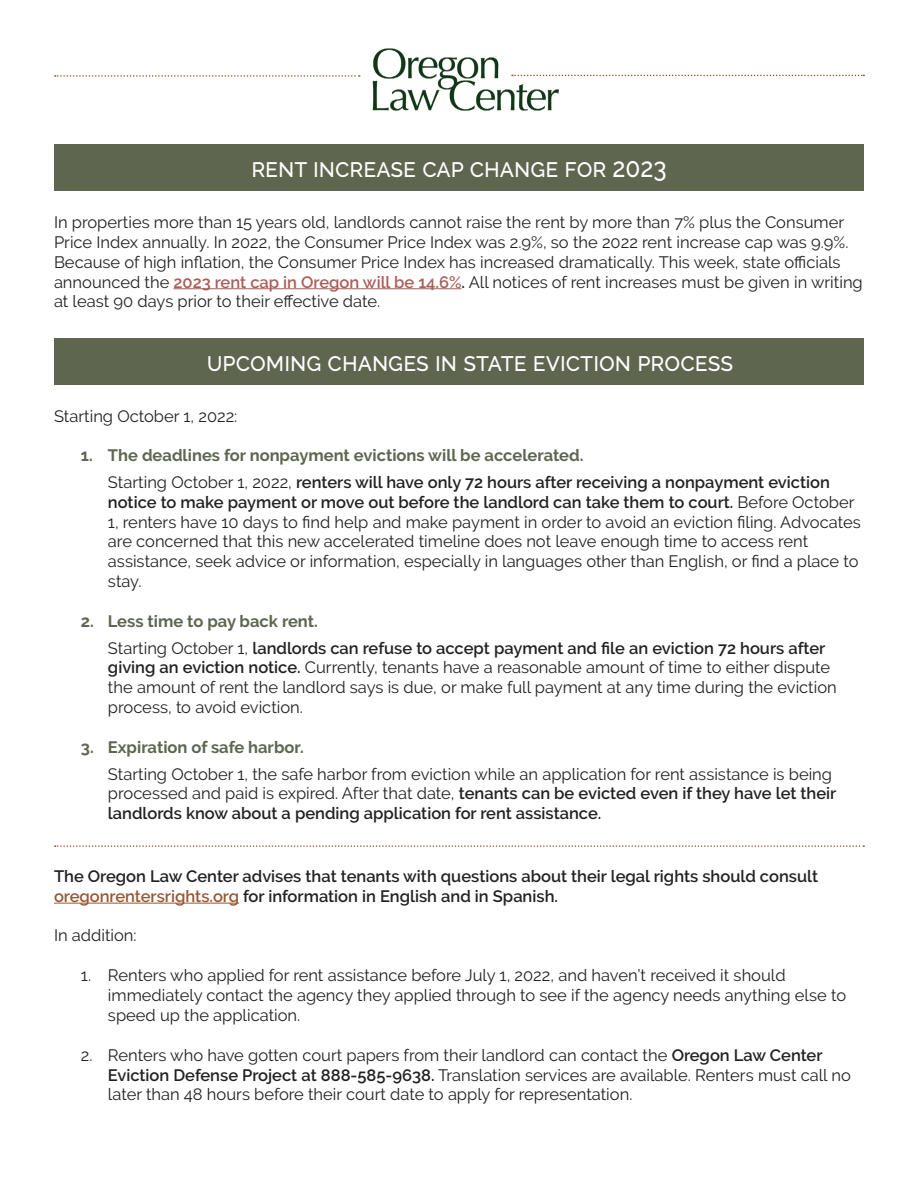
<style>
.page{position:relative;width:918px;height:1188px;background:#fff}
.page>*{position:absolute;margin:0;border:0;box-sizing:border-box;transform-origin:0 0}
.t1{font:500 27px "Raleway";color:#fff;scale:.9 1}
.t2{font:16.5px/19.8px "Raleway";color:#212121}
.t3{font:600 16.5px/26.5px "Raleway";color:#212121}
.t4{font:700 16.5px "Raleway";color:#5e664f}
.s1{font-weight:600;color:#ab5d56}
.s2{font-weight:600}
.s3{font-weight:700;color:#5e664f}
.s4{font-weight:400}
.s5{color:#975733}
</style>
<div class="page">
<svg style="left:55px;top:75px;width:305px;height:2px"></svg>
<img style="left:360px;top:48px;width:199px;height:63px">
<svg style="left:512px;top:75px;width:352px;height:1px"></svg>
<hr style="left:174px;top:288px;width:288px;height:1px;background:#ab5d56">
<div style="left:54px;top:145px;width:810px;height:46px;background:#5e664f"></div>
<div style="left:54px;top:338px;width:810px;height:47px;background:#5e664f"></div>
<hr style="left:54px;top:903px;width:185px;height:1px;background:#975733">
<svg style="left:55px;top:845px;width:809px;height:2px"></svg>
<h1 class="t1" style="left:251px;top:152px;width:463px">rent increase cap change for 2023</h1>
<p class="t2" style="left:54px;top:212px;width:810px">In properties more than 15 years old, landlords cannot raise the rent by more than 7% plus the Consumer Price Index annually. In 2022, the Consumer Price Index was 2.9%, so the 2022 rent increase cap was 9.9%.<br>Because of high inflation, the Consumer Price Index has increased dramatically. This week, state officials announced the <span class="s1">2023 rent cap in Oregon will be 14.6%</span><span class="s2">.</span> All notices of rent increases must be given in writing at least 90 days prior to their effective date.</p>
<h1 class="t1" style="left:207px;top:346px;width:587px">upcoming changes in state eviction process</h1>
<p class="t2" style="left:54px;top:406px;width:185px">Starting October 1, 2022:</p>
<p class="t3" style="left:108px;top:442px;width:724px;text-indent:-27px"><span class="s3">1. The deadlines for nonpayment evictions will be accelerated.<br></span><span class="s4">Starting October 1, 2022,</span> renters will have only 72 hours after receiving a nonpayment eviction</p>
<p class="t2" style="left:108px;top:492px;width:754px"><span class="s2">notice to make payment or move out before the landlord can take them to court.</span> Before October 1, renters have 10 days to find help and make payment in order to avoid an eviction filing. Advocates are concerned that this new accelerated timeline does not leave enough time to access rent assistance, seek advice or information, especially in languages other than English, or find a place to stay.</p>
<p class="t3" style="left:108px;top:608px;width:719px;text-indent:-27px"><span class="s3">2. Less time to pay back rent.<br></span><span class="s4">Starting October 1,</span> landlords can refuse to accept payment and file an eviction 72 hours after</p>
<p class="t2" style="left:108px;top:658px;width:730px"><span class="s2">giving an eviction notice.</span> Currently, tenants have a reasonable amount of time to either dispute the amount of rent the landlord says is due, or make full payment at any time during the eviction process, to avoid eviction.</p>
<p class="t4" style="left:81px;top:738px;width:224px">3. Expiration of safe harbor.</p>
<p class="t2" style="left:108px;top:764px;width:730px">Starting October 1, the safe harbor from eviction while an application for rent assistance is being processed and paid is expired. After that date, <span class="s2">tenants can be evicted even if they have let their landlords know about a pending application for rent assistance.</span></p>
<p class="t3" style="left:54px;top:866px;width:766px;line-height:19.8px">The Oregon Law Center advises that tenants with questions about their legal rights should consult <span class="s5">oregonrentersrights.org</span> for information in English and in Spanish.</p>
<p class="t2" style="left:54px;top:926px;width:84px">In addition:</p>
<p class="t2" style="left:108px;top:965px;width:740px;text-indent:-27px">1. Renters who applied for rent assistance before July 1, 2022, and haven’t received it should immediately contact the agency they applied through to see if the agency needs anything else to speed up the application.</p>
<p class="t2" style="left:108px;top:1045px;width:744px;text-indent:-27px">2. Renters who have gotten court papers from their landlord can contact the <span class="s2">Oregon Law Center<br>Eviction Defense Project at 888-585-9638.</span> Translation services are available. Renters must call no later than 48 hours before their court date to apply for representation.</p>
</div>
